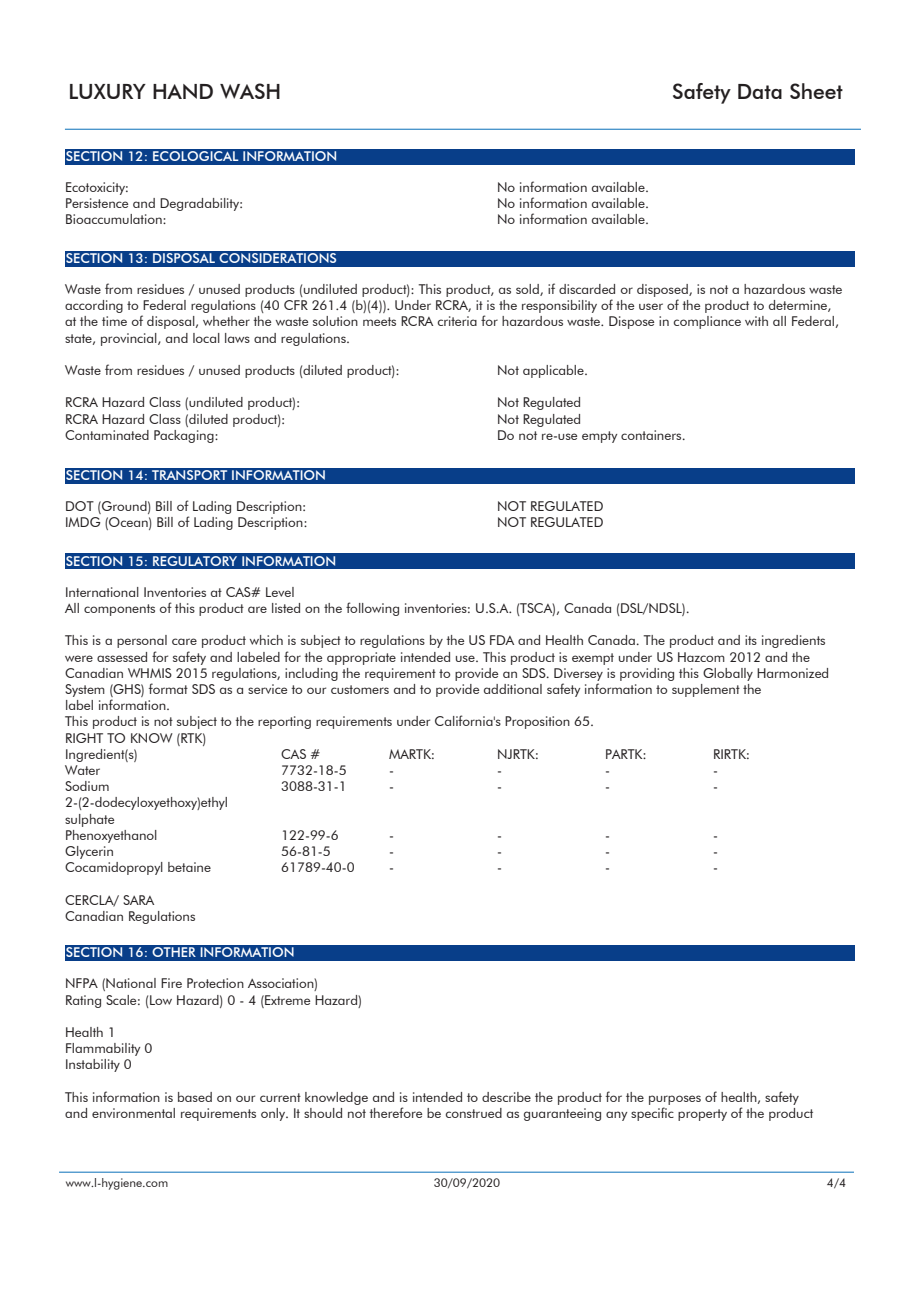
<style>
.page{position:relative;width:920px;height:1290px;background:#fff}
.page>*{position:absolute;margin:0;border:0;box-sizing:border-box;transform-origin:0 0}
.t1{font:500 21px "Futura BT";color:#231f20}
.t2{font:13.5px/16.2px "Futura BT";color:#231f20}
.t3{font:500 13.5px "Futura BT";color:#fff}
.t4{font:12px "Futura BT";color:#231f20}
</style>
<div class="page">
<hr style="left:59px;top:1172px;width:795px;height:1px;background:#0a70b9">
<hr style="left:65px;top:129px;width:796px;height:1px;background:#0a70b9">
<div style="left:65px;top:149px;width:789px;height:15px;background:#083e89"></div>
<div style="left:65px;top:251px;width:789px;height:15px;background:#083e89"></div>
<div style="left:65px;top:468px;width:789px;height:16px;background:#083e89"></div>
<div style="left:65px;top:554px;width:789px;height:15px;background:#083e89"></div>
<div style="left:65px;top:945px;width:789px;height:16px;background:#083e89"></div>
<h1 class="t1" style="left:68px;top:78px;width:214px">LUXURY HAND WASH</h1>
<h1 class="t1" style="left:672px;top:78px;width:172px">Safety Data Sheet</h1>
<p class="t3" style="left:66px;top:148px;width:273px">SECTION 12: ECOLOGICAL INFORMATION</p>
<p class="t2" style="left:65px;top:179px;width:66px">Ecotoxicity:</p>
<p class="t2" style="left:497px;top:179px;width:153px">No information available.</p>
<p class="t2" style="left:65px;top:195px;width:180px">Persistence and Degradability:</p>
<p class="t2" style="left:497px;top:195px;width:153px">No information available.</p>
<p class="t2" style="left:65px;top:211px;width:103px">Bioaccumulation:</p>
<p class="t2" style="left:497px;top:211px;width:153px">No information available.</p>
<p class="t3" style="left:66px;top:250px;width:273px">SECTION 13: DISPOSAL CONSIDERATIONS</p>
<p class="t2" style="left:65px;top:281px;width:779px">Waste from residues / unused products (undiluted product): This product, as sold, if discarded or disposed, is not a hazardous waste according to Federal regulations (40 CFR 261.4 (b)(4)). Under RCRA, it is the responsibility of the user of the product to determine, at the time of disposal, whether the waste solution meets RCRA criteria for hazardous waste. Dispose in compliance with all Federal, state, provincial, and local laws and regulations.</p>
<p class="t2" style="left:65px;top:362px;width:336px">Waste from residues / unused products (diluted product):</p>
<p class="t2" style="left:497px;top:362px;width:92px">Not applicable.</p>
<p class="t2" style="left:65px;top:394px;width:237px">RCRA Hazard Class (undiluted product):</p>
<p class="t2" style="left:497px;top:394px;width:85px">Not Regulated</p>
<p class="t2" style="left:65px;top:410px;width:222px">RCRA Hazard Class (diluted product):</p>
<p class="t2" style="left:497px;top:410px;width:85px">Not Regulated</p>
<p class="t2" style="left:65px;top:427px;width:155px">Contaminated Packaging:</p>
<p class="t2" style="left:497px;top:427px;width:190px">Do not re-use empty containers.</p>
<p class="t3" style="left:66px;top:467px;width:262px">SECTION 14: TRANSPORT INFORMATION</p>
<p class="t2" style="left:65px;top:498px;width:243px">DOT (Ground) Bill of Lading Description:</p>
<p class="t2" style="left:497px;top:498px;width:108px">NOT REGULATED</p>
<p class="t2" style="left:65px;top:514px;width:244px">IMDG (Ocean) Bill of Lading Description:</p>
<p class="t2" style="left:497px;top:514px;width:108px">NOT REGULATED</p>
<p class="t3" style="left:66px;top:553px;width:272px">SECTION 15: REGULATORY INFORMATION</p>
<p class="t2" style="left:65px;top:584px;width:626px">International Inventories at CAS# Level<br>All components of this product are listed on the following inventories: U.S.A. (TSCA), Canada (DSL/NDSL).</p>
<p class="t2" style="left:65px;top:632px;width:766px">This is a personal care product which is subject to regulations by the US FDA and Health Canada. The product and its ingredients were assessed for safety and labeled for the appropriate intended use. This product is exempt under US Hazcom 2012 and the Canadian WHMIS 2015 regulations, including the requirement to provide an SDS. Diversey is providing this Globally Harmonized System (GHS) format SDS as a service to our customers and to provide additional safety information to supplement the<br>label information.<br>This product is not subject to the reporting requirements under California's Proposition 65.<br>RIGHT TO KNOW (RTK)<br>Ingredient(s)</p>
<p class="t2" style="left:281px;top:746px;width:41px">CAS #</p>
<p class="t2" style="left:389px;top:746px;width:48px">MARTK:</p>
<p class="t2" style="left:497px;top:746px;width:44px">NJRTK:</p>
<p class="t2" style="left:605px;top:746px;width:43px">PARTK:</p>
<p class="t2" style="left:713px;top:746px;width:39px">RIRTK:</p>
<p class="t2" style="left:65px;top:762px;width:37px">Water</p>
<p class="t2" style="left:281px;top:762px;width:67px">7732-18-5</p>
<p class="t2" style="left:389px;top:762px;width:6px">-</p>
<p class="t2" style="left:497px;top:762px;width:6px">-</p>
<p class="t2" style="left:605px;top:762px;width:6px">-</p>
<p class="t2" style="left:713px;top:762px;width:6px">-</p>
<p class="t2" style="left:65px;top:778px;width:46px">Sodium</p>
<p class="t2" style="left:281px;top:778px;width:67px">3088-31-1</p>
<p class="t2" style="left:389px;top:778px;width:6px">-</p>
<p class="t2" style="left:497px;top:778px;width:6px">-</p>
<p class="t2" style="left:605px;top:778px;width:6px">-</p>
<p class="t2" style="left:713px;top:778px;width:6px">-</p>
<p class="t2" style="left:65px;top:794px;width:164px">2-(2-dodecyloxyethoxy)ethyl sulphate<br>Phenoxyethanol</p>
<p class="t2" style="left:281px;top:827px;width:59px">122-99-6</p>
<p class="t2" style="left:389px;top:827px;width:6px">-</p>
<p class="t2" style="left:497px;top:827px;width:6px">-</p>
<p class="t2" style="left:605px;top:827px;width:6px">-</p>
<p class="t2" style="left:713px;top:827px;width:6px">-</p>
<p class="t2" style="left:65px;top:843px;width:50px">Glycerin</p>
<p class="t2" style="left:281px;top:843px;width:51px">56-81-5</p>
<p class="t2" style="left:389px;top:843px;width:6px">-</p>
<p class="t2" style="left:497px;top:843px;width:6px">-</p>
<p class="t2" style="left:605px;top:843px;width:6px">-</p>
<p class="t2" style="left:713px;top:843px;width:6px">-</p>
<p class="t2" style="left:65px;top:859px;width:147px">Cocamidopropyl betaine</p>
<p class="t2" style="left:281px;top:859px;width:75px">61789-40-0</p>
<p class="t2" style="left:389px;top:859px;width:6px">-</p>
<p class="t2" style="left:497px;top:859px;width:6px">-</p>
<p class="t2" style="left:605px;top:859px;width:6px">-</p>
<p class="t2" style="left:713px;top:859px;width:6px">-</p>
<p class="t2" style="left:65px;top:891px;width:132px">CERCLA/ SARA<br>Canadian Regulations</p>
<p class="t3" style="left:66px;top:944px;width:230px">SECTION 16: OTHER INFORMATION</p>
<p class="t2" style="left:65px;top:975px;width:298px">NFPA (National Fire Protection Association)<br>Rating Scale: (Low Hazard) 0 - 4 (Extreme Hazard)</p>
<p class="t2" style="left:65px;top:1024px;width:89px">Health 1<br>Flammability 0<br>Instability 0</p>
<p class="t2" style="left:65px;top:1089px;width:750px">This information is based on our current knowledge and is intended to describe the product for the purposes of health, safety and environmental requirements only. It should not therefore be construed as guaranteeing any specific property of the product</p>
<p class="t4" style="left:66px;top:1175px;width:104px">www.l-hygiene.com</p>
<p class="t4" style="left:434px;top:1175px;width:68px">30/09/2020</p>
<p class="t4" style="left:827px;top:1175px;width:21px">4/4</p>
</div>
